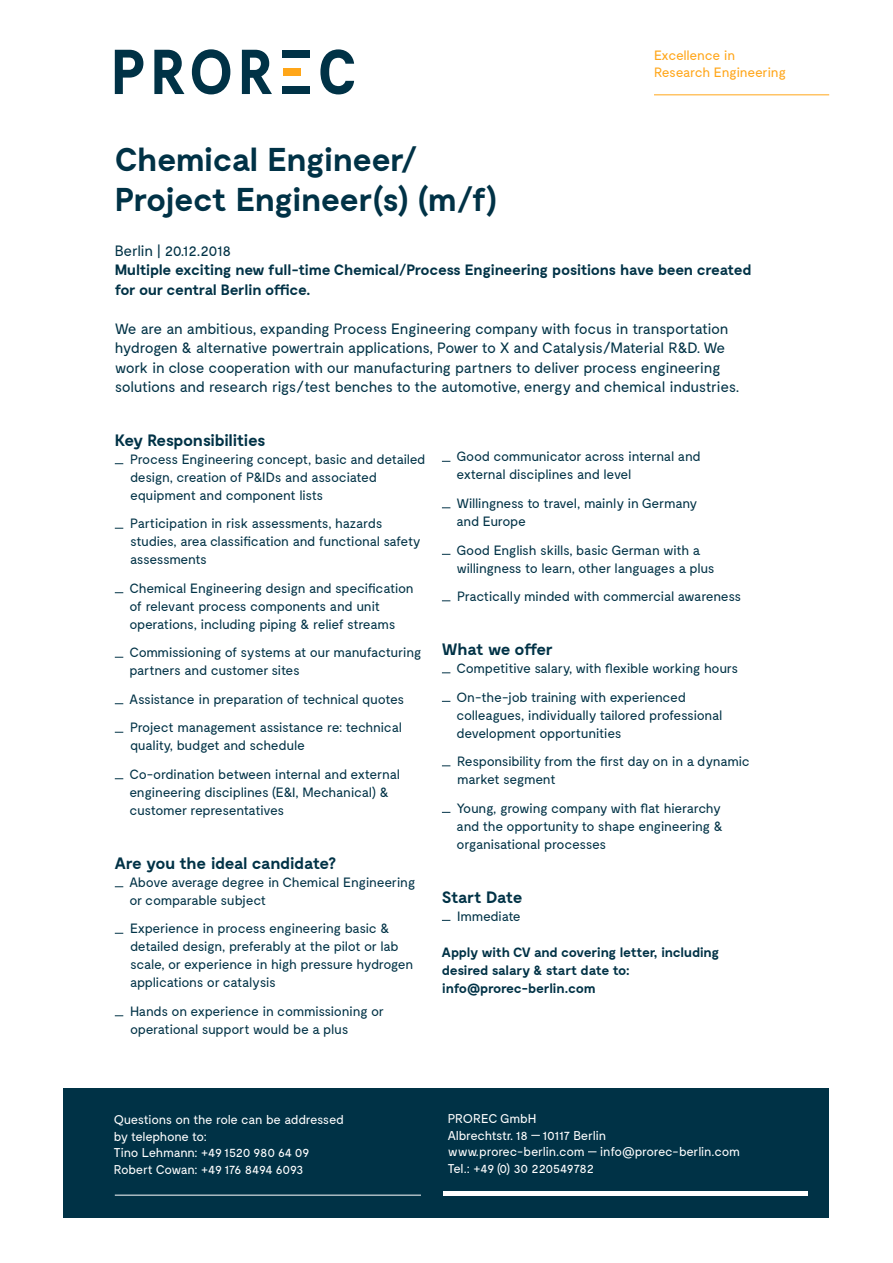
<style>
.page{position:relative;width:893px;height:1263px;background:#fff}
.page>*{position:absolute;margin:0;border:0;box-sizing:border-box;transform-origin:0 0}
.t1{font:700 33px/39.6px "Moderat";letter-spacing:-.025em;color:#003246}
.t2{font:700 16.5px "Moderat";letter-spacing:-.03em;color:#003246}
.t3{font:700 16.5px "Moderat";letter-spacing:-.055em;color:#003246}
.t4{font:15px/19.5px "Moderat";letter-spacing:-.025em;color:#003246}
.t5{font:700 15px/19.5px "Moderat";letter-spacing:-.025em;color:#003246}
.t6{font:13.5px/18px "Moderat";letter-spacing:-.025em;color:#003246}
.t7{font:700 13.5px/18px "Moderat";letter-spacing:-.025em;color:#003246}
.t8{font:13.5px/17.2px "Moderat";letter-spacing:-.025em;color:#ffa619}
.t9{font:12.75px/16.5px "Moderat";letter-spacing:-.025em;color:#fff}
</style>
<div class="page">
<hr style="left:654px;top:94px;width:175px;height:1px;background:#ffa619">
<svg style="left:115px;top:50px;width:28px;height:44px"></svg>
<svg style="left:154px;top:50px;width:30px;height:44px"></svg>
<svg style="left:242px;top:50px;width:30px;height:44px"></svg>
<div style="left:283px;top:68px;width:17px;height:8px;background:#ffa619"></div>
<div style="left:283px;top:50px;width:27px;height:8px;background:#003246"></div>
<div style="left:283px;top:86px;width:27px;height:8px;background:#003246"></div>
<svg style="left:320px;top:49px;width:34px;height:45px"></svg>
<svg style="left:192px;top:49px;width:38px;height:45px"></svg>
<div style="left:64px;top:1089px;width:765px;height:129px;background:#003246"></div>
<hr style="left:115px;top:1195px;width:306px;height:1px;background:#fff">
<hr style="left:443px;top:1191px;width:365px;height:4px;background:#fff">
<h1 class="t1" style="left:115px;top:141px;width:384px">Chemical Engineer/<br>Project Engineer(s) (m/f)</h1>
<p class="t8" style="left:654px;top:47px;width:133px">Excellence in<br>Research Engineering</p>
<p class="t4" style="left:115px;top:241px;width:118px">Berlin | 20.12.2018</p>
<p class="t5" style="left:115px;top:261px;width:638px">Multiple exciting new full-time Chemical/Process Engineering positions have been created for our central Berlin office.</p>
<p class="t4" style="left:115px;top:319px;width:626px">We are an ambitious, expanding Process Engineering company with focus in transportation hydrogen &amp; alternative powertrain applications, Power to X and Catalysis/Material R&amp;D. We work in close cooperation with our manufacturing partners to deliver process engineering solutions and research rigs/test benches to the automotive, energy and chemical industries.</p>
<p class="t2" style="left:115px;top:431px;width:152px">Key Responsibilities</p>
<p class="t6" style="left:130px;top:451px;width:297px">Process Engineering concept, basic and detailed design, creation of P&amp;IDs and associated equipment and component lists</p>
<p class="t6" style="left:130px;top:515px;width:292px">Participation in risk assessments, hazards studies, area classification and functional safety assessments</p>
<p class="t6" style="left:129px;top:580px;width:286px">Chemical Engineering design and specification of relevant process components and unit operations, including piping &amp; relief streams</p>
<p class="t6" style="left:129px;top:644px;width:294px">Commissioning of systems at our manufacturing partners and customer sites</p>
<p class="t6" style="left:129px;top:685px;width:276px;line-height:28.5px">Assistance in preparation of technical quotes<br>Project management assistance re: technical</p>
<p class="t6" style="left:129px;top:732px;width:272px;line-height:28.5px">quality, budget and schedule<br>Co-ordination between internal and external</p>
<p class="t6" style="left:129px;top:784px;width:261px">engineering disciplines (E&amp;I, Mechanical) &amp; customer representatives</p>
<p class="t2" style="left:115px;top:854px;width:223px">Are you the ideal candidate?</p>
<p class="t6" style="left:129px;top:874px;width:287px">Above average degree in Chemical Engineering or comparable subject</p>
<p class="t6" style="left:130px;top:920px;width:285px">Experience in process engineering basic &amp; detailed design, preferably at the pilot or lab scale, or experience in high pressure hydrogen applications or catalysis</p>
<p class="t6" style="left:130px;top:1003px;width:255px">Hands on experience in commissioning or operational support would be a plus</p>
<p class="t6" style="left:456px;top:448px;width:246px">Good communicator across internal and external disciplines and level</p>
<p class="t6" style="left:456px;top:495px;width:243px">Willingness to travel, mainly in Germany and Europe</p>
<p class="t6" style="left:456px;top:541px;width:260px">Good English skills, basic German with a willingness to learn, other languages a plus</p>
<p class="t6" style="left:457px;top:588px;width:286px">Practically minded with commercial awareness</p>
<p class="t2" style="left:442px;top:640px;width:113px">What we offer</p>
<p class="t6" style="left:456px;top:654px;width:283px;line-height:28.5px">Competitive salary, with flexible working hours<br>On-the-job training with experienced</p>
<p class="t6" style="left:456px;top:706px;width:267px">colleagues, individually tailored professional development opportunities</p>
<p class="t6" style="left:457px;top:753px;width:294px">Responsibility from the first day on in a dynamic market segment</p>
<p class="t6" style="left:457px;top:799px;width:268px">Young, growing company with flat hierarchy and the opportunity to shape engineering &amp; organisational processes</p>
<p class="t3" style="left:442px;top:887px;width:82px">Start Date</p>
<p class="t6" style="left:457px;top:907px;width:65px">Immediate</p>
<p class="t7" style="left:442px;top:943px;width:279px">Apply with CV and covering letter, including desired salary &amp; start date to: info@prorec-berlin.com</p>
<p class="t9" style="left:114px;top:1112px;width:232px">Questions on the role can be addressed by telephone to:<br>Tino Lehmann: +49 1520 980 64 09<br>Robert Cowan: +49 176 8494 6093</p>
<p class="t9" style="left:448px;top:1111px;width:294px">PROREC GmbH<br>Albrechtstr. 18 10117 Berlin www.prorec-berlin.com info@prorec-berlin.com<br>Tel.: +49 (0) 30 220549782</p>
</div>
